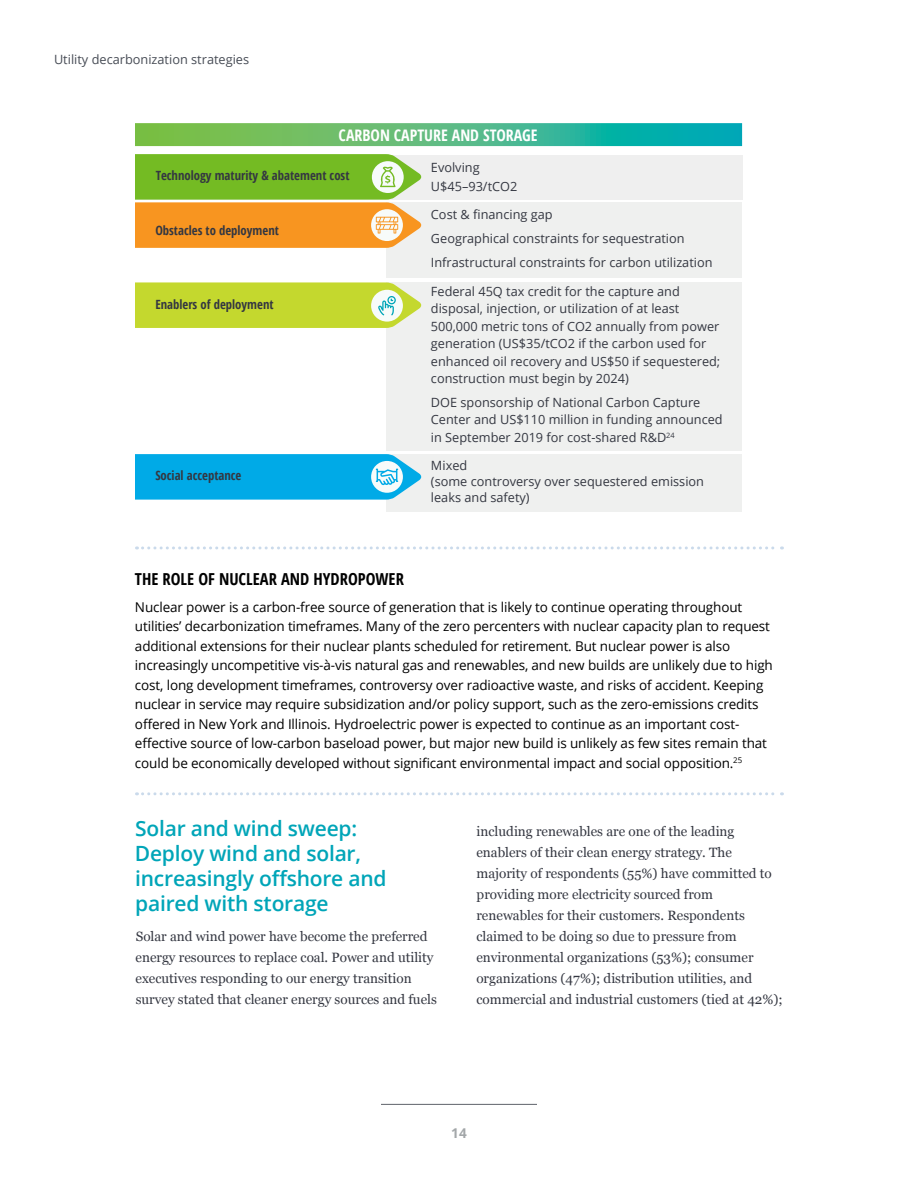
<style>
.page{position:relative;width:918px;height:1188px;background:#fff}
.page>*{position:absolute;margin:0;border:0;box-sizing:border-box;transform-origin:0 0}
.t1{font:600 21px/25.2px "Open Sans";letter-spacing:-.01em;color:#00a5b8}
.t2{font:700 condensed 16.5px "Open Sans";color:#000}
.t3{font:700 15.9px "Open Sans Condensed";color:#fff}
.t4{font:13.5px/19.5px "Open Sans";letter-spacing:-.01em;color:#000}
.t5{font:13.5px/21px "Georgia";color:#343741}
.t6{font:700 13.5px "Open Sans";color:#a3a7a9}
.t7{font:12.75px/17.5px "Open Sans";color:#343741}
.t8{font:700 12.75px "Open Sans Condensed";color:#343741}
.t9{font:12.75px "Open Sans";color:#474c55}
.t10{font:700 condensed 12.75px "Open Sans";color:#343741}
</style>
<div class="page">
<hr style="left:381px;top:1104px;width:156px;height:1px;background:#5f636a">
<div style="left:135px;top:155px;width:607px;height:45px;background:#efefef"></div>
<div style="left:386px;top:202px;width:356px;height:76px;background:#eff0ef"></div>
<div style="left:386px;top:282px;width:356px;height:169px;background:#eff0ef"></div>
<div style="left:386px;top:454px;width:356px;height:58px;background:#eff0ef"></div>
<svg style="left:135px;top:123px;width:607px;height:23px;background:#4bb880"></svg>
<svg style="left:135px;top:282px;width:287px;height:46px;background:#c7da45"></svg>
<svg style="left:135px;top:454px;width:287px;height:46px;background:#1ab2e8"></svg>
<svg style="left:135px;top:154px;width:287px;height:94px;background:#beb23d"></svg>
<svg style="left:143px;top:546px;width:639px;height:3px"></svg>
<svg style="left:143px;top:792px;width:639px;height:3px"></svg>
<p class="t9" style="left:54px;top:50px;width:197px">Utility decarbonization strategies</p>
<p class="t3" style="left:339px;top:124px;width:201px">CARBON CAPTURE AND STORAGE</p>
<p class="t8" style="left:156px;top:167px;width:195px">Technology maturity &amp; abatement cost</p>
<p class="t8" style="left:155px;top:222px;width:125px">Obstacles to deployment</p>
<p class="t10" style="left:155px;top:295px;width:120px">Enablers of deployment</p>
<p class="t8" style="left:155px;top:466px;width:88px">Social acceptance</p>
<p class="t7" style="left:431px;top:157px;width:88px;line-height:19px">Evolving<br>U$45–93/tCO2</p>
<p class="t7" style="left:431px;top:203px;width:283px;line-height:23.9px">Cost &amp; financing gap<br>Geographical constraints for sequestration<br>Infrastructural constraints for carbon utilization</p>
<p class="t7" style="left:431px;top:282px;width:291px">Federal 45Q tax credit for the capture and disposal, injection, or utilization of at least 500,000 metric tons of CO2 annually from power generation (US$35/tCO2 if the carbon used for enhanced oil recovery and US$50 if sequestered; construction must begin by 2024)</p>
<p class="t7" style="left:431px;top:393px;width:293px">DOE sponsorship of National Carbon Capture<br>Center and US$110 million in funding announced in September 2019 for cost-shared R&amp;D<sup>24</sup></p>
<p class="t7" style="left:431px;top:457px;width:275px;line-height:15.9px">Mixed<br>(some controversy over sequestered emission leaks and safety)</p>
<p class="t2" style="left:135px;top:568px;width:270px">THE ROLE OF NUCLEAR AND HYDROPOWER</p>
<p class="t4" style="left:135px;top:597px;width:639px">Nuclear power is a carbon-free source of generation that is likely to continue operating throughout utilities’ decarbonization timeframes. Many of the zero percenters with nuclear capacity plan to request additional extensions for their nuclear plants scheduled for retirement. But nuclear power is also increasingly uncompetitive vis-à-vis natural gas and renewables, and new builds are unlikely due to high cost, long development timeframes, controversy over radioactive waste, and risks of accident. Keeping nuclear in service may require subsidization and/or policy support, such as the zero-emissions credits offered in New York and Illinois. Hydroelectric power is expected to continue as an important cost&shy;effective source of low-carbon baseload power, but major new build is unlikely as few sites remain that could be economically developed without significant environmental impact and social opposition.<sup>25</sup></p>
<h1 class="t1" style="left:135px;top:815px;width:253px">Solar and wind sweep:<br>Deploy wind and solar, increasingly offshore and paired with storage</h1>
<p class="t5" style="left:136px;top:925px;width:303px">Solar and wind power have become the preferred energy resources to replace coal. Power and utility executives responding to our energy transition survey stated that cleaner energy sources and fuels</p>
<p class="t5" style="left:476px;top:820px;width:308px">including renewables are one of the leading enablers of their clean energy strategy. The majority of respondents (55%) have committed to providing more electricity sourced from renewables for their customers. Respondents claimed to be doing so due to pressure from environmental organizations (53%); consumer organizations (47%); distribution utilities, and commercial and industrial customers (tied at 42%);</p>
<p class="t6" style="left:451px;top:1123px;width:17px">14</p>
</div>
